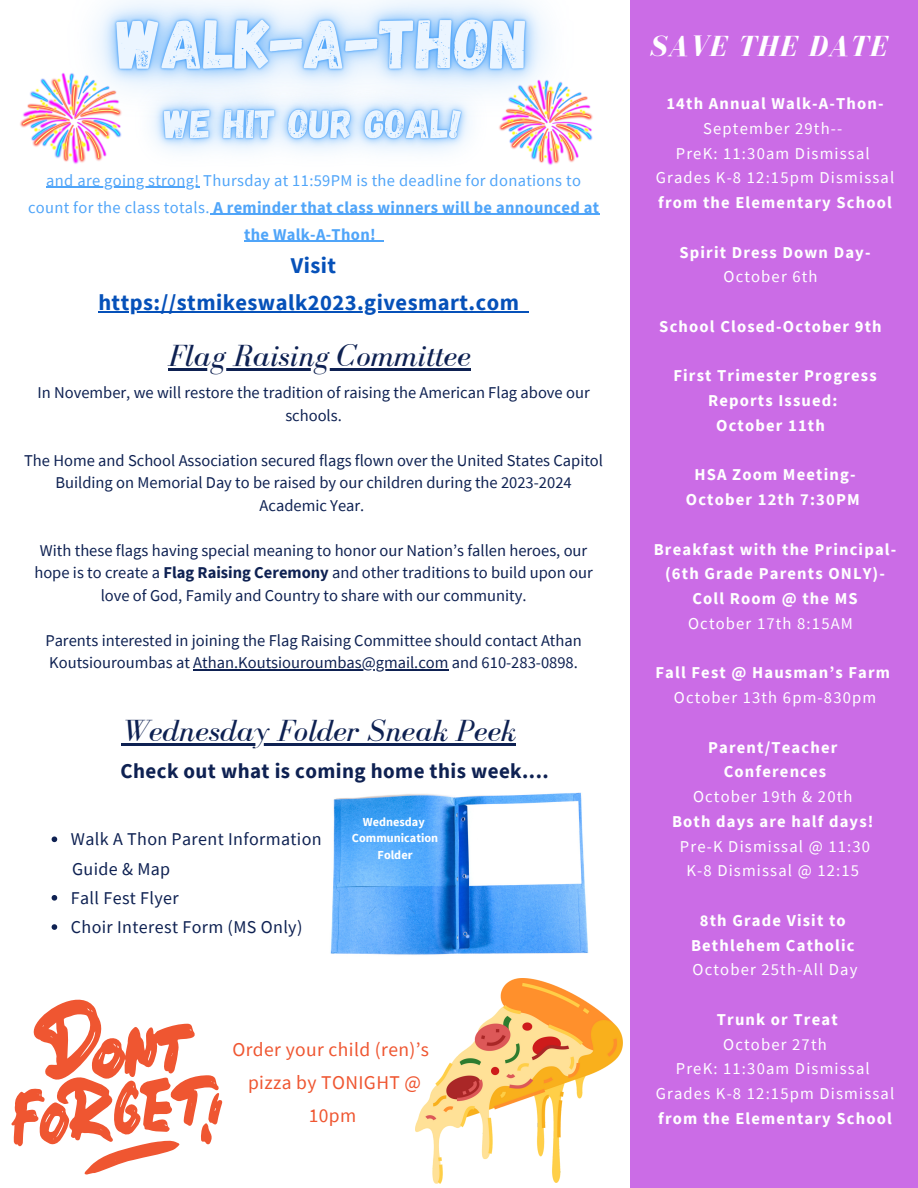
<style>
.page{position:relative;width:918px;height:1188px;background:#fff}
.page>*{position:absolute;margin:0;border:0;box-sizing:border-box;transform-origin:0 0}
.t1{font:italic 31.5px "Bodoni FLF";color:#0e2152}
.t2{font:italic 700 30px "Bodoni FLF";letter-spacing:.04em;color:#fff}
.t3{font:700 22.5px "Source Sans Pro";letter-spacing:.02em;color:#0651b9}
.t4{font:700 21px "Source Sans Pro";letter-spacing:.02em;color:#0e2152}
.t5{font:19.5px/32.7px "Source Sans Pro";letter-spacing:.02em;color:#ef5631;text-align:center}
.t6{font:18px "Source Sans Pro";letter-spacing:.02em;color:#0e2152}
.t7{font:700 16.65px/24.8px "Source Sans Pro";letter-spacing:.07em;color:#fff;text-align:center}
.t8{font:16.65px/24.8px "Source Sans Pro";letter-spacing:.07em;color:#fff}
.t9{font:16.5px/22.5px "Source Sans Pro";color:#0e2152;text-align:center}
.t10{font:16.5px/27px "Source Sans Pro";letter-spacing:.02em;color:#50a5f9;text-align:center}
.t11{font:700 12.3px "Source Sans Pro";color:#fff}
.s1{font-weight:700}
.s2{font-weight:400}
</style>
<div class="page">
<div style="left:630px;top:0;width:288px;height:1188px;background:#cb6ce6"></div>
<img style="left:330px;top:792px;width:259px;height:163px">
<svg style="left:11px;top:999px;width:212px;height:176px"></svg>
<img style="left:415px;top:979px;width:207px;height:204px">
<img style="left:20px;top:111px;width:7px;height:17px">
<img style="left:27px;top:0;width:521px;height:164px">
<hr style="left:98px;top:311px;width:421px;height:1px;background:#0651b9">
<hr style="left:121px;top:743px;width:395px;height:2px;background:#0e2152">
<svg style="left:52px;top:836px;width:5px;height:6px"></svg>
<svg style="left:52px;top:895px;width:5px;height:6px"></svg>
<svg style="left:52px;top:924px;width:5px;height:6px"></svg>
<hr style="left:168px;top:368px;width:303px;height:2px;background:#0e2152">
<hr style="left:193px;top:670px;width:256px;height:1px;background:#0e2152">
<img style="left:110px;top:47px;width:417px;height:140px">
<hr style="left:46px;top:187px;width:154px;height:1px;background:#50a5f9">
<hr style="left:210px;top:214px;width:390px;height:1px;background:#50a5f9">
<hr style="left:244px;top:241px;width:132px;height:1px;background:#50a5f9">
<img style="left:498px;top:80px;width:95px;height:85px">
<p class="t10" style="left:28px;top:166px;width:573px">and are going strong! Thursday at 11:59PM is the deadline for donations to count for the class totals. <span class="s1">A reminder that class winners will be announced at the Walk-A-Thon!</span></p>
<p class="t3" style="left:291px;top:251px;width:47px">Visit</p>
<p class="t3" style="left:98px;top:288px;width:422px">https://stmikeswalk2023.givesmart.com</p>
<p class="t1" style="left:168px;top:339px;width:304px">Flag Raising Committee</p>
<p class="t9" style="left:37px;top:381px;width:554px">In November, we will restore the tradition of raising the American Flag above our schools.</p>
<p class="t9" style="left:24px;top:449px;width:580px">The Home and School Association secured flags flown over the United States Capitol<br>Building on Memorial Day to be raised by our children during the 2023-2024<br>Academic Year.</p>
<p class="t9" style="left:34px;top:539px;width:560px">With these flags having special meaning to honor our Nation’s fallen heroes, our hope is to create a <span class="s1">Flag Raising Ceremony</span> and other traditions to build upon our love of God, Family and Country to share with our community.</p>
<p class="t9" style="left:45px;top:629px;width:538px;text-align:left">Parents interested in joining the Flag Raising Committee should contact Athan<br>Koutsiouroumbas at Athan.Koutsiouroumbas@gmail.com and 610-283-0898.</p>
<p class="t1" style="left:121px;top:713px;width:396px">Wednesday Folder Sneak Peek</p>
<p class="t4" style="left:120px;top:757px;width:430px">Check out what is coming home this week....</p>
<p class="t6" style="left:71px;top:828px;width:252px">Walk A Thon Parent Information</p>
<p class="t6" style="left:72px;top:857px;width:100px">Guide &amp; Map</p>
<p class="t6" style="left:71px;top:886px;width:109px">Fall Fest Flyer</p>
<p class="t6" style="left:71px;top:916px;width:233px">Choir Interest Form (MS Only)</p>
<p class="t11" style="left:363px;top:814px;width:63px">Wednesday</p>
<p class="t11" style="left:352px;top:830px;width:88px">Communication</p>
<p class="t11" style="left:378px;top:847px;width:36px">Folder</p>
<p class="t5" style="left:232px;top:1033px;width:198px">Order your child (ren)’s</p>
<p class="t5" style="left:248px;top:1066px;width:175px">pizza by TONIGHT @<br>10pm</p>
<p class="t2" style="left:650px;top:31px;width:239px">SAVE THE DATE</p>
<p class="t7" style="left:666px;top:91px;width:219px">14th Annual Walk-A-Thon-</p>
<p class="t8" style="left:703px;top:116px;width:141px">September 29th--</p>
<p class="t8" style="left:676px;top:140px;width:195px">PreK: 11:30am Dismissal</p>
<p class="t8" style="left:656px;top:165px;width:240px">Grades K-8 12:15pm Dismissal <span class="s1">from the Elementary School</span></p>
<p class="t7" style="left:680px;top:239px;width:193px">Spirit Dress Down Day-<br><span class="s2">October 6th</span></p>
<p class="t7" style="left:659px;top:314px;width:224px">School Closed-October 9th</p>
<p class="t7" style="left:673px;top:363px;width:205px">First Trimester Progress<br>Reports Issued:</p>
<p class="t7" style="left:716px;top:413px;width:110px">October 11th</p>
<p class="t7" style="left:694px;top:462px;width:163px">HSA Zoom Meeting-</p>
<p class="t7" style="left:686px;top:487px;width:175px">October 12th 7:30PM</p>
<p class="t7" style="left:654px;top:536px;width:244px">Breakfast with the Principal-</p>
<p class="t7" style="left:665px;top:561px;width:221px">(6th Grade Parents ONLY)-<br>Coll Room @ the MS</p>
<p class="t8" style="left:688px;top:611px;width:166px">October 17th 8:15AM</p>
<p class="t7" style="left:655px;top:660px;width:236px">Fall Fest @ Hausman’s Farm</p>
<p class="t8" style="left:674px;top:685px;width:204px">October 13th 6pm-830pm</p>
<p class="t7" style="left:708px;top:734px;width:131px">Parent/Teacher</p>
<p class="t7" style="left:724px;top:759px;width:104px">Conferences</p>
<p class="t8" style="left:693px;top:784px;width:161px">October 19th &amp; 20th</p>
<p class="t7" style="left:672px;top:809px;width:203px">Both days are half days!</p>
<p class="t8" style="left:680px;top:833px;width:192px">Pre-K Dismissal @ 11:30</p>
<p class="t8" style="left:686px;top:858px;width:174px">K-8 Dismissal @ 12:15</p>
<p class="t7" style="left:700px;top:908px;width:147px">8th Grade Visit to</p>
<p class="t7" style="left:691px;top:932px;width:165px">Bethlehem Catholic</p>
<p class="t8" style="left:693px;top:957px;width:167px">October 25th-All Day</p>
<p class="t7" style="left:717px;top:1007px;width:122px">Trunk or Treat</p>
<p class="t8" style="left:723px;top:1031px;width:105px">October 27th</p>
<p class="t8" style="left:676px;top:1056px;width:195px">PreK: 11:30am Dismissal</p>
<p class="t8" style="left:656px;top:1081px;width:240px">Grades K-8 12:15pm Dismissal <span class="s1">from the Elementary School</span></p>
</div>
